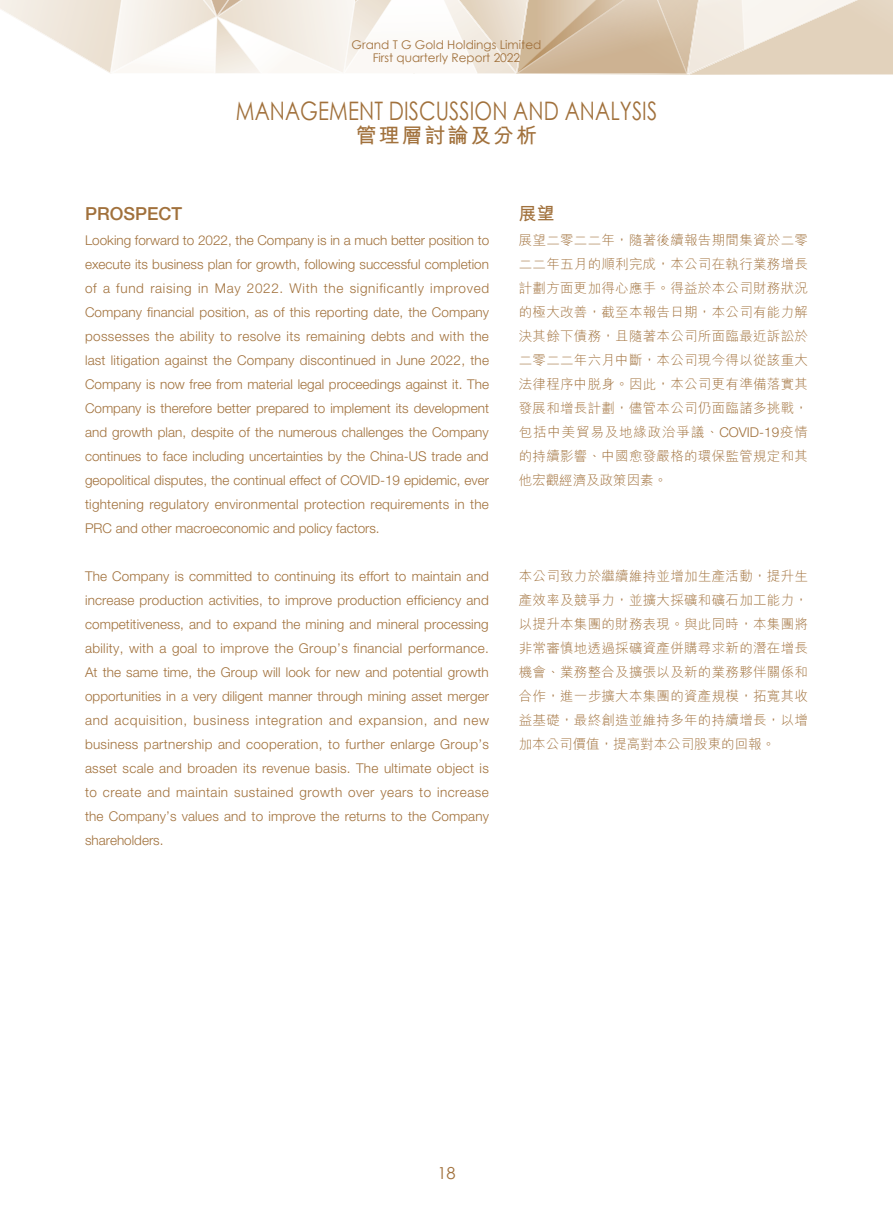
<style>
.page{position:relative;width:893px;height:1212px;background:#fff}
.page>*{position:absolute;margin:0;border:0;box-sizing:border-box;transform-origin:0 0}
.t1{font:25.5px "Century Gothic";letter-spacing:.005em;color:#a1713c;scale:.8 1}
.t2{font:700 21px "M Hei HK";letter-spacing:.09em;color:#a1713c}
.t3{font:500 18px "Helvetica Neue LT Std";color:#a1713c}
.t4{font:700 18px "M Hei HK";color:#a1713c}
.t5{font:16.5px "Century Gothic";color:#a1713c}
.t6{font:300 13.5px/24px "Helvetica Neue LT Std";color:#a1713c;text-align:justify}
.t7{font:300 13.5px/24px "M Hei HK";letter-spacing:.02em;color:#a1713c;text-align:justify}
.t8{font:12px/13.5px "Century Gothic";color:#a1713c;text-align:center}
.s1{font-family:"Helvetica Neue LT Std"}
</style>
<div class="page">
<svg style="left:0;top:0;width:893px;height:75px"></svg>
<p class="t8" style="left:352px;top:37px;width:191px">Grand T G Gold Holdings Limited<br>First quarterly Report 2022</p>
<h1 class="t1" style="left:236px;top:93px;width:528px">MANAGEMENT DISCUSSION AND ANALYSIS</h1>
<h2 class="t2" style="left:356px;top:120px;width:183px">管理層討論及分析</h2>
<h3 class="t3" style="left:85px;top:203px;width:99px">PROSPECT</h3>
<p class="t6" style="left:85px;top:228px;width:406px">Looking forward to 2022, the Company is in a much better position to execute its business plan for growth, following successful completion of a fund raising in May 2022. With the significantly improved Company financial position, as of this reporting date, the Company possesses the ability to resolve its remaining debts and with the last litigation against the Company discontinued in June 2022, the Company is now free from material legal proceedings against it. The Company is therefore better prepared to implement its development and growth plan, despite of the numerous challenges the Company continues to face including uncertainties by the China-US trade and geopolitical disputes, the continual effect of COVID-19 epidemic, ever tightening regulatory environmental protection requirements in the PRC and other macroeconomic and policy factors.</p>
<p class="t6" style="left:85px;top:564px;width:405px">The Company is committed to continuing its effort to maintain and increase production activities, to improve production efficiency and competitiveness, and to expand the mining and mineral processing ability, with a goal to improve the Group’s financial performance.<br>At the same time, the Group will look for new and potential growth opportunities in a very diligent manner through mining asset merger and acquisition, business integration and expansion, and new business partnership and cooperation, to further enlarge Group’s asset scale and broaden its revenue basis. The ultimate object is to create and maintain sustained growth over years to increase the Company’s values and to improve the returns to the Company shareholders.</p>
<h3 class="t4" style="left:519px;top:200px;width:37px">展望</h3>
<p class="t7" style="left:519px;top:228px;width:291px">展望二零二二年，隨著後續報告期間集資於二零二二年五月的順利完成，本公司在執行業務增長計劃方面更加得心應手。得益於本公司財務狀況的極大改善，截至本報告日期，本公司有能力解決其餘下債務，且隨著本公司所面臨最近訴訟於二零二二年六月中斷，本公司現今得以從該重大法律程序中脫身。因此，本公司更有準備落實其發展和增長計劃，儘管本公司仍面臨諸多挑戰，包括中美貿易及地緣政治爭議、<span class="s1">COVID-19</span>疫情的持續影響、中國愈發嚴格的環保監管規定和其他宏觀經濟及政策因素。</p>
<p class="t7" style="left:519px;top:564px;width:291px">本公司致力於繼續維持並增加生產活動，提升生產效率及競爭力，並擴大採礦和礦石加工能力，以提升本集團的財務表現。與此同時，本集團將非常審慎地透過採礦資產併購尋求新的潛在增長機會、業務整合及擴張以及新的業務夥伴關係和合作，進一步擴大本集團的資產規模，拓寬其收益基礎，最終創造並維持多年的持續增長，以增加本公司價值，提高對本公司股東的回報。</p>
<p class="t5" style="left:437px;top:1162px;width:20px">18</p>
</div>
